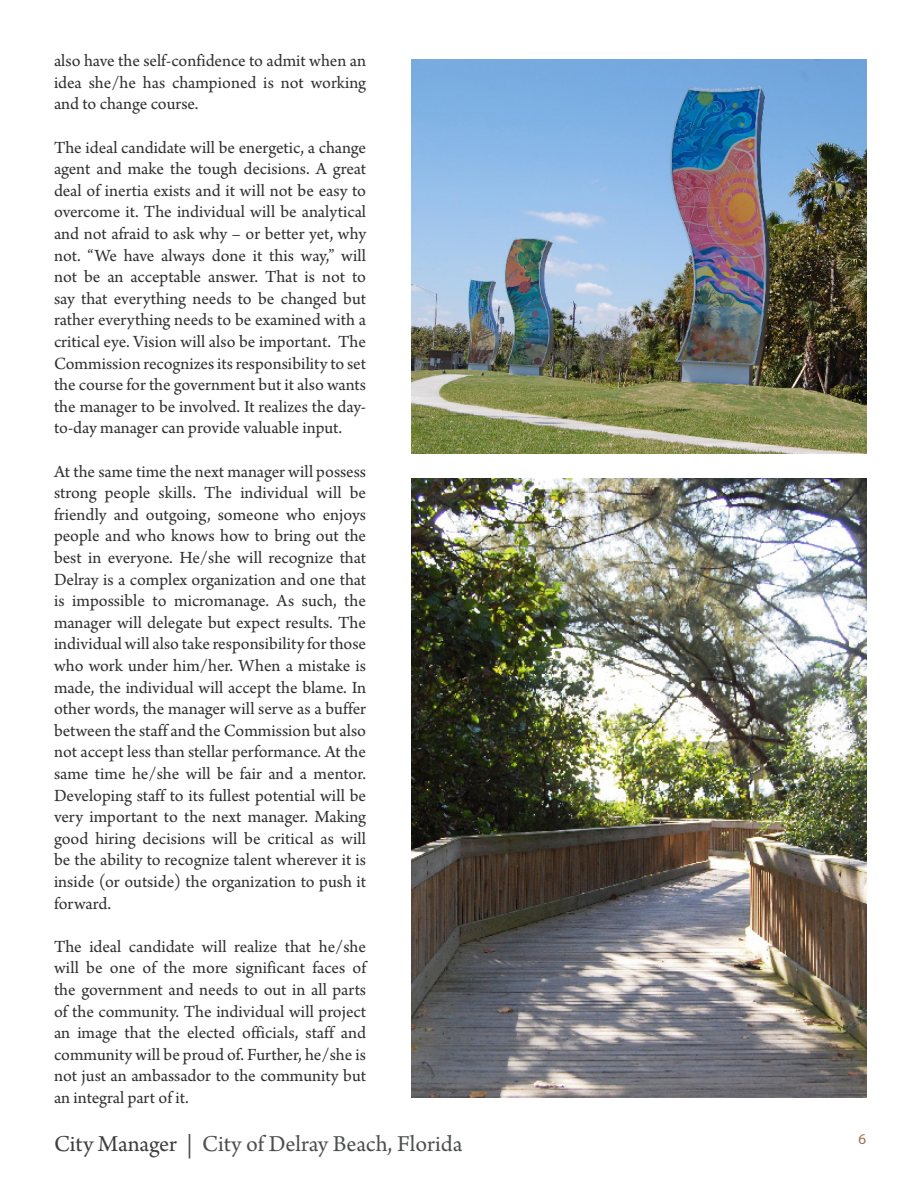
<style>
.page{position:relative;width:918px;height:1188px;background:#fff}
.page>*{position:absolute;margin:0;border:0;box-sizing:border-box;transform-origin:0 0}
.t1{font:24px "Arno Pro";letter-spacing:-.005em;color:#4d4e4f}
.main_pragraph{font:18px/21.6px "Arno Pro";color:#312f30;text-align:justify}
.t2{font:15px "Myriad Pro";color:#9d714e}
.s1{color:#3e3e3f}
</style>
<div class="page">
<img style="left:412px;top:60px;width:454px;height:393px">
<img style="left:412px;top:479px;width:454px;height:619px">
<p class="main_pragraph" style="left:54px;top:51px;width:314px">also have the self-confidence to admit when an idea she/he has championed is not working and to change course.</p>
<p class="main_pragraph" style="left:54px;top:137px;width:314px">The ideal candidate will be energetic, a change agent and make the tough decisions. A great deal of inertia exists and it will not be easy to overcome it. The individual will be analytical and not afraid to ask why – or better yet, why not. “We have always done it this way,” will not be an acceptable answer. That is not to say that everything needs to be changed but rather everything needs to be examined with a critical eye. Vision will also be important. The Commission recognizes its responsibility to set the course for the government but it also wants the manager to be involved. It realizes the day&shy;to-day manager can provide valuable input.</p>
<p class="main_pragraph" style="left:54px;top:461px;width:314px">At the same time the next manager will possess strong people skills. The individual will be friendly and outgoing, someone who enjoys people and who knows how to bring out the best in everyone. He/she will recognize that Delray is a complex organization and one that is impossible to micromanage. As such, the manager will delegate but expect results. The individual will also take responsibility for those who work under him/her. When a mistake is made, the individual will accept the blame. In other words, the manager will serve as a buffer between the staff and the Commission but also not accept less than stellar performance. At the same time he/she will be fair and a mentor.<br>Developing staff to its fullest potential will be very important to the next manager. Making good hiring decisions will be critical as will be the ability to recognize talent wherever it is inside (or outside) the organization to push it forward.</p>
<p class="main_pragraph" style="left:54px;top:937px;width:314px">The ideal candidate will realize that he/she will be one of the more significant faces of the government and needs to out in all parts of the community. The individual will project an image that the elected officials, staff and community will be proud of. Further, he/she is not just an ambassador to the community but an integral part of it.</p>
<h1 class="t1" style="left:54px;top:1130px;width:410px"><span class="s1">City Manager</span> | City of Delray Beach, Florida</h1>
<p class="t2" style="left:858px;top:1130px;width:9px">6</p>
</div>
